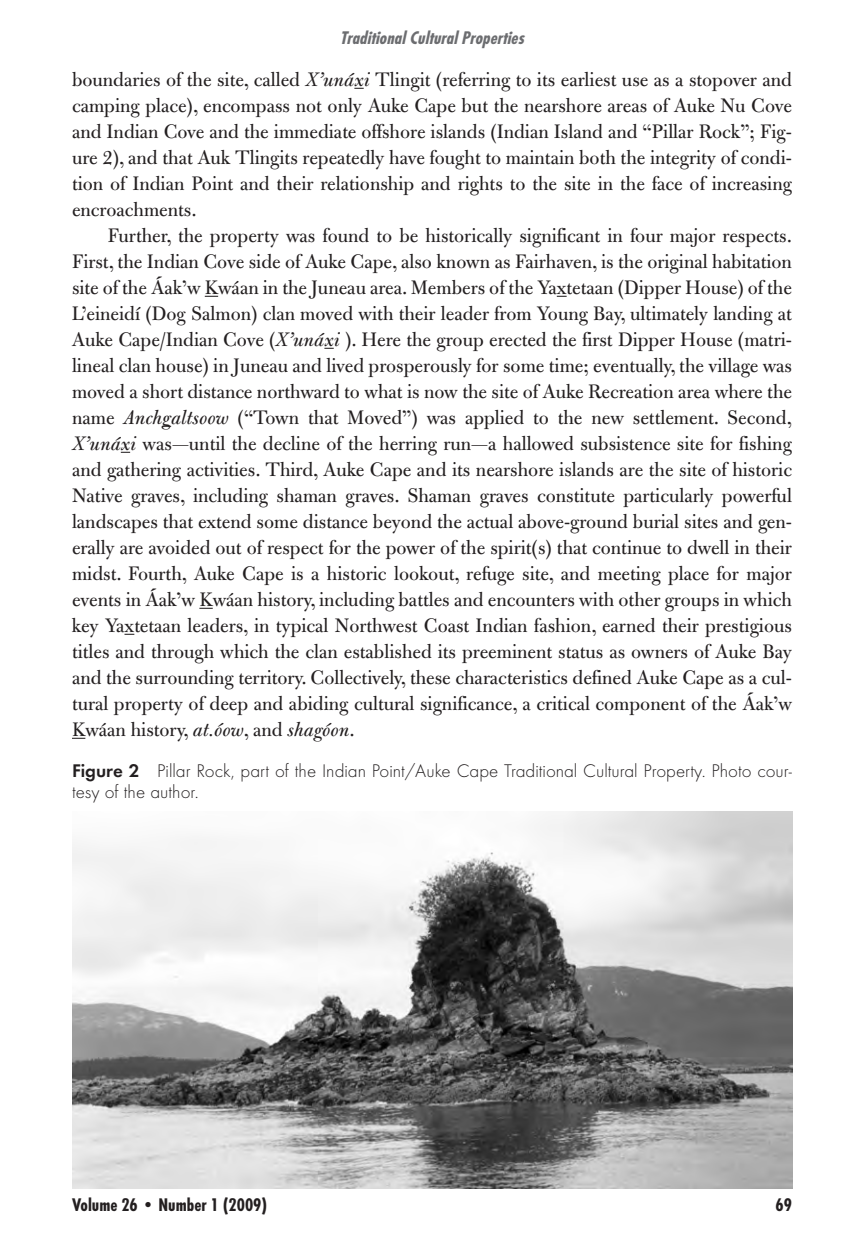
<style>
.page{position:relative;width:864px;height:1260px;background:#fff}
.page>*{position:absolute;margin:0;border:0;box-sizing:border-box;transform-origin:0 0}
.t1{font:21px/26px "Bulmer";color:#231f20;text-align:justify}
.t2{font:300 19px/21px "Function LH";color:#231f20}
.t3{font:italic 700 19px "Function Cond";color:#6c6d70}
.t4{font:700 19px "Function Cond";color:#231f20}
.s1{font-style:italic}
.s2{font-family:"Function";font-weight:700}
</style>
<div class="page">
<svg style="left:205px;top:296px;width:13px;height:1px"></svg>
<svg style="left:199px;top:608px;width:14px;height:1px"></svg>
<svg style="left:72px;top:738px;width:13px;height:1px"></svg>
<img style="left:72px;top:812px;width:720px;height:376px">
<p class="t3" style="left:340px;top:26px;width:185px">Traditional Cultural Properties</p>
<p class="t1" style="left:72px;top:69px;width:722px">boundaries of the site, called <span class="s1">X’unáxi</span> Tlingit (referring to its earliest use as a stopover and camping place), encompass not only Auke Cape but the nearshore areas of Auke Nu Cove and Indian Cove and the immediate offshore islands (Indian Island and “Pillar Rock”; Fig&shy;ure 2), and that Auk Tlingits repeatedly have fought to maintain both the integrity of condi&shy;tion of Indian Point and their relationship and rights to the site in the face of increasing encroachments.</p>
<p class="t1" style="left:72px;top:225px;width:722px;text-indent:36px">Further, the property was found to be historically significant in four major respects.<br>First, the Indian Cove side of Auke Cape, also known as Fairhaven, is the original habitation site of the Áak’w Kwáan in the Juneau area. Members of the Yaxtetaan (Dipper House) of the L’eineidí (Dog Salmon) clan moved with their leader from Young Bay, ultimately landing at Auke Cape/Indian Cove (<span class="s1">X’unáxi</span> ). Here the group erected the first Dipper House (matri&shy;lineal clan house) in Juneau and lived prosperously for some time; eventually, the village was moved a short distance northward to what is now the site of Auke Recreation area where the name <span class="s1">Anchgaltsoow</span> (“Town that Moved”) was applied to the new settlement. Second, <span class="s1">X’unáxi</span> was—until the decline of the herring run—a hallowed subsistence site for fishing and gathering activities. Third, Auke Cape and its nearshore islands are the site of historic Native graves, including shaman graves. Shaman graves constitute particularly powerful landscapes that extend some distance beyond the actual above-ground burial sites and gen&shy;erally are avoided out of respect for the power of the spirit(s) that continue to dwell in their midst. Fourth, Auke Cape is a historic lookout, refuge site, and meeting place for major events in Áak’w Kwáan history, including battles and encounters with other groups in which key Yaxtetaan leaders, in typical Northwest Coast Indian fashion, earned their prestigious titles and through which the clan established its preeminent status as owners of Auke Bay and the surrounding territory. Collectively, these characteristics defined Auke Cape as a cul&shy;tural property of deep and abiding cultural significance, a critical component of the Áak’w Kwáan history, <span class="s1">at.óow</span>, and <span class="s1">shagóon</span>.</p>
<p class="t2" style="left:72px;top:760px;width:721px"><span class="s2">Figure 2</span> Pillar Rock, part of the Indian Point/Auke Cape Traditional Cultural Property. Photo cour&shy;tesy of the author.</p>
<p class="t4" style="left:72px;top:1193px;width:197px">Volume 26 • Number 1 (2009)</p>
<p class="t4" style="left:776px;top:1193px;width:18px">69</p>
</div>
